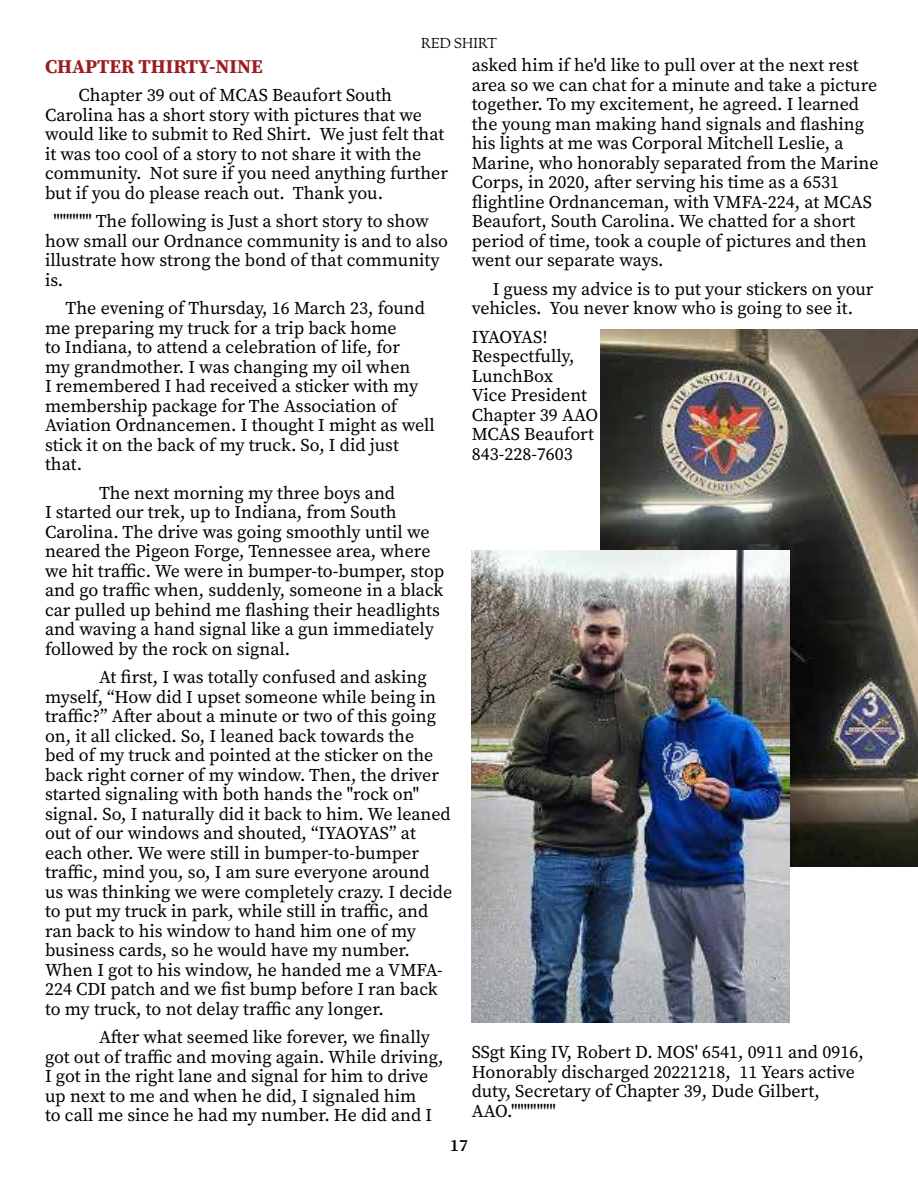
<style>
.page{position:relative;width:918px;height:1188px;background:#fff}
.page>*{position:absolute;margin:0;border:0;box-sizing:border-box;transform-origin:0 0}
.t1{font:700 19.5px "Source Serif Pro";color:#9c1c1f}
.t2{font:18px/19.5px "Source Serif Pro";color:#000}
.t3{font:600 16.95px "Source Serif Pro";color:#000}
.t4{font:14.1px "OFL Goudy St M";color:#000}
</style>
<div class="page">
<img style="left:600px;top:330px;width:318px;height:537px">
<img style="left:472px;top:550px;width:318px;height:472px">
<p class="t4" style="left:421px;top:34px;width:77px">RED SHIRT</p>
<p class="t1" style="left:45px;top:53px;width:219px">CHAPTER THIRTY-NINE</p>
<p class="t2" style="left:45px;top:86px;width:405px;text-indent:34px">Chapter 39 out of MCAS Beaufort South Carolina has a short story with pictures that we would like to submit to Red Shirt. We just felt that it was too cool of a story to not share it with the community. Not sure if you need anything further but if you do please reach out. Thank you.</p>
<p class="t2" style="left:45px;top:212px;width:405px;text-indent:8px">"""""" The following is Just a short story to show how small our Ordnance community is and to also illustrate how strong the bond of that community is.</p>
<p class="t2" style="left:45px;top:299px;width:391px;text-indent:21px">The evening of Thursday, 16 March 23, found me preparing my truck for a trip back home<br>to Indiana, to attend a celebration of life, for<br>my grandmother. I was changing my oil when<br>I remembered I had received a sticker with my membership package for The Association of Aviation Ordnancemen. I thought I might as well stick it on the back of my truck. So, I did just that.</p>
<p class="t2" style="left:45px;top:483px;width:401px;text-indent:54px">The next morning my three boys and<br>I started our trek, up to Indiana, from South Carolina. The drive was going smoothly until we neared the Pigeon Forge, Tennessee area, where we hit traffic. We were in bumper-to-bumper, stop and go traffic when, suddenly, someone in a black car pulled up behind me flashing their headlights and waving a hand signal like a gun immediately followed by the rock on signal.</p>
<p class="t2" style="left:45px;top:668px;width:409px;text-indent:54px">At first, I was totally confused and asking myself, “How did I upset someone while being in traffic?” After about a minute or two of this going on, it all clicked. So, I leaned back towards the<br>bed of my truck and pointed at the sticker on the back right corner of my window. Then, the driver started signaling with both hands the "rock on" signal. So, I naturally did it back to him. We leaned out of our windows and shouted, “IYAOYAS” at each other. We were still in bumper-to-bumper traffic, mind you, so, I am sure everyone around us was thinking we were completely crazy. I decide to put my truck in park, while still in traffic, and ran back to his window to hand him one of my business cards, so he would have my number.<br>When I got to his window, he handed me a VMFA-224 CDI patch and we fist bump before I ran back to my truck, to not delay traffic any longer.</p>
<p class="t2" style="left:45px;top:1027px;width:400px;text-indent:54px">After what seemed like forever, we finally got out of traffic and moving again. While driving, I got in the right lane and signal for him to drive up next to me and when he did, I signaled him<br>to call me since he had my number. He did and I</p>
<p class="t2" style="left:472px;top:55px;width:408px">asked him if he'd like to pull over at the next rest area so we can chat for a minute and take a picture together. To my excitement, he agreed. I learned the young man making hand signals and flashing his lights at me was Corporal Mitchell Leslie, a Marine, who honorably separated from the Marine Corps, in 2020, after serving his time as a 6531 flightline Ordnanceman, with VMFA-224, at MCAS Beaufort, South Carolina. We chatted for a short period of time, took a couple of pictures and then went our separate ways.</p>
<p class="t2" style="left:472px;top:279px;width:403px;text-indent:21px">I guess my advice is to put your stickers on your vehicles. You never know who is going to see it.</p>
<p class="t2" style="left:472px;top:327px;width:128px">IYAOYAS!<br>Respectfully,<br>LunchBox<br>Vice President<br>Chapter 39 AAO<br>MCAS Beaufort<br>843-228-7603</p>
<p class="t2" style="left:472px;top:1042px;width:394px">SSgt King IV, Robert D. MOS' 6541, 0911 and 0916, Honorably discharged 20221218, 11 Years active duty, Secretary of Chapter 39, Dude Gilbert, AAO."""""""</p>
<p class="t3" style="left:450px;top:1133px;width:19px">17</p>
</div>
